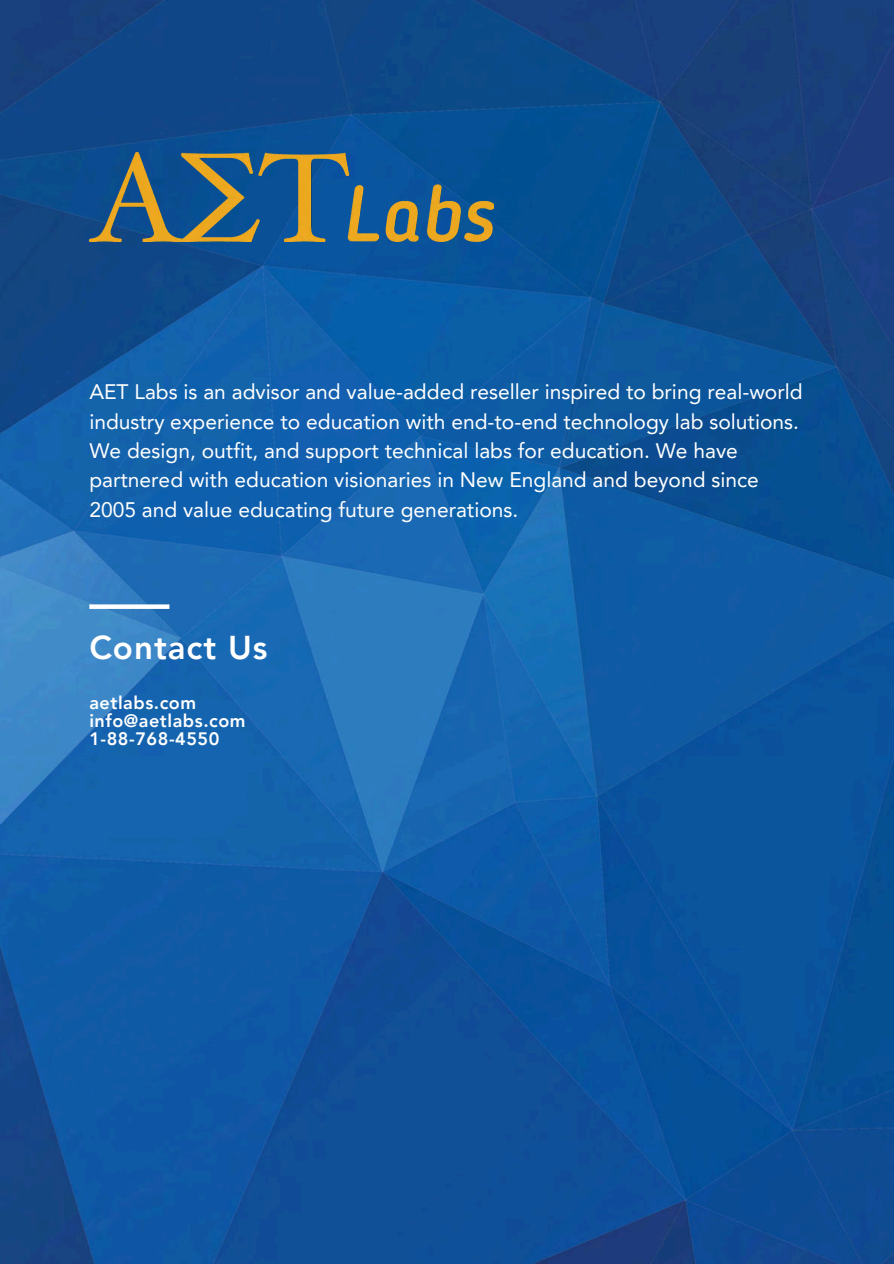
<style>
.page{position:relative;width:894px;height:1264px;background:#fff}
.page>*{position:absolute;margin:0;border:0;box-sizing:border-box;transform-origin:0 0}
.t1{font:800 33px "Avenir LT Pro";letter-spacing:.03em;color:#fff}
.t2{font:21px/29.2px "Avenir LT Pro";color:#fff}
.t3{font:800 18px/18px "Avenir LT Pro";letter-spacing:.03em;color:#fff}
</style>
<div class="page">
<img style="left:0;top:0;width:893px;height:1263px">
<div style="left:89px;top:604px;width:80px;height:5px;background:#fff"></div>
<img style="left:89px;top:152px;width:404px;height:89px">
<p class="t2" style="left:89px;top:377px;width:714px">AET Labs is an advisor and value-added reseller inspired to bring real-world industry experience to education with end-to-end technology lab solutions.<br>We design, outfit, and support technical labs for education. We have partnered with education visionaries in New England and beyond since 2005 and value educating future generations.</p>
<h1 class="t1" style="left:89px;top:627px;width:180px">Contact Us</h1>
<p class="t3" style="left:89px;top:693px;width:158px">aetlabs.com info@aetlabs.com<br>1-88-768-4550</p>
</div>
